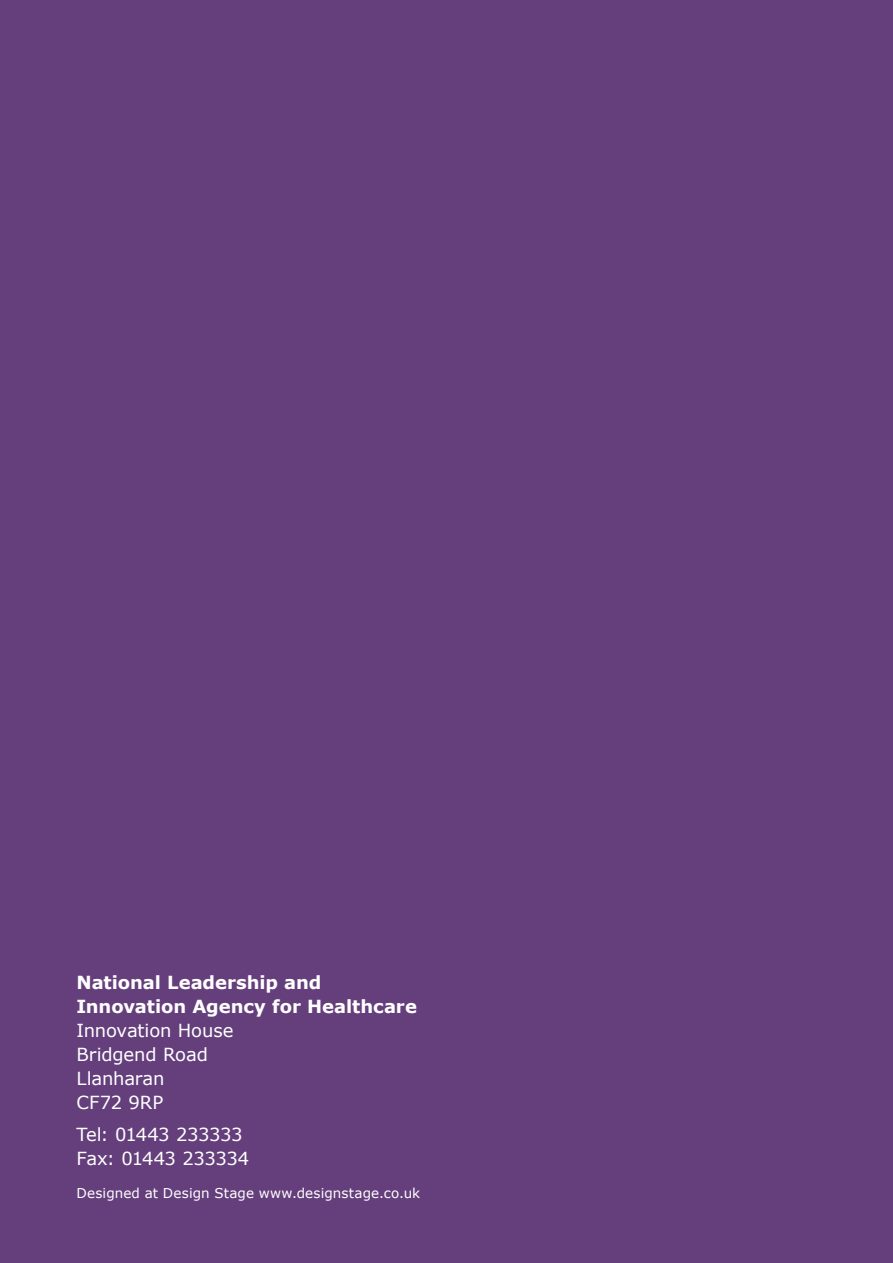
<style>
.page{position:relative;width:893px;height:1263px;background:#653f7c}
.page>*{position:absolute;margin:0;border:0;box-sizing:border-box;transform-origin:0 0}
.t1{font:18px/24px "Verdana";letter-spacing:-.01em;color:#fff}
.t2{font:700 18px/24px "Verdana";letter-spacing:-.005em;color:#fff}
.t3{font:13.5px "Verdana";letter-spacing:.01em;color:#fff}
</style>
<div class="page">
<p class="t2" style="left:77px;top:970px;width:342px">National Leadership and<br>Innovation Agency for Healthcare</p>
<p class="t1" style="left:77px;top:1018px;width:159px">Innovation House<br>Bridgend Road<br>Llanharan<br>CF72 9RP</p>
<p class="t1" style="left:77px;top:1123px;width:174px">Tel: 01443 233333<br>Fax: 01443 233334</p>
<p class="t3" style="left:77px;top:1185px;width:345px">Designed at Design Stage www.designstage.co.uk</p>
</div>
